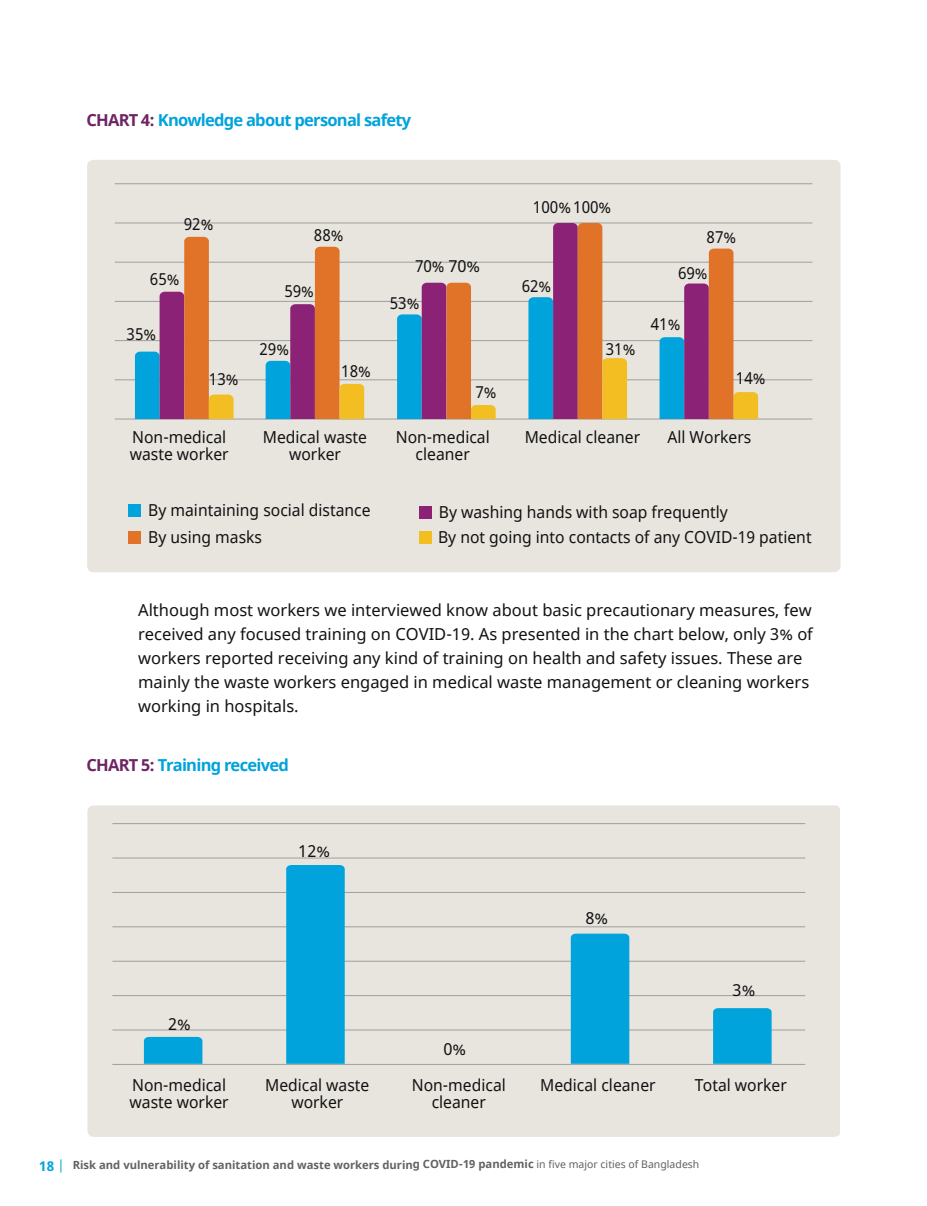
<style>
.page{position:relative;width:927px;height:1206px;background:#fff}
.page>*{position:absolute;margin:0;border:0;box-sizing:border-box;transform-origin:0 0}
.t1{font:16.5px/24px "Noto Sans";color:#121212}
.t2{font:16.5px/16.5px "Noto Sans";color:#121212;scale:.95 1}
.t3{font:16.5px/36px "Noto Sans";color:#121212;scale:.93 1}
.t4{font:700 16.5px "Noto Sans";letter-spacing:-.045em;color:#00a3db}
.t5{font:700 13.5px "Noto Sans";color:#00a3db}
.t6{font:700 11.25px "Noto Sans";letter-spacing:-.005em;color:#606362}
.s1{color:#6e2463}
.s2{font-weight:400;font-size:10.5px}
</style>
<div class="page">
<svg style="left:61px;top:1159px;width:1px;height:13px"></svg>
<div style="left:87px;top:160px;width:753px;height:412px;background:#e8e5df;border-radius:6px"></div>
<div style="left:129px;top:504px;width:12px;height:12px;background:#00a3db"></div>
<div style="left:129px;top:531px;width:12px;height:13px;background:#e17328"></div>
<div style="left:419px;top:506px;width:13px;height:12px;background:#8c2276"></div>
<div style="left:419px;top:531px;width:13px;height:13px;background:#f2be21"></div>
<hr style="left:115px;top:183px;width:697px;height:1px;background:#9d9f9e">
<hr style="left:115px;top:222px;width:697px;height:1px;background:#9d9f9e">
<hr style="left:115px;top:262px;width:697px;height:1px;background:#9d9f9e">
<hr style="left:115px;top:301px;width:697px;height:1px;background:#9d9f9e">
<hr style="left:115px;top:340px;width:697px;height:1px;background:#9d9f9e">
<hr style="left:115px;top:379px;width:697px;height:1px;background:#9d9f9e">
<hr style="left:115px;top:418px;width:697px;height:1px;background:#9d9f9e">
<svg style="left:528px;top:223px;width:99px;height:196px"></svg>
<svg style="left:659px;top:248px;width:99px;height:171px"></svg>
<svg style="left:397px;top:282px;width:98px;height:137px"></svg>
<svg style="left:265px;top:247px;width:99px;height:172px"></svg>
<svg style="left:135px;top:237px;width:98px;height:182px"></svg>
<div style="left:87px;top:805px;width:752px;height:331px;background:#e8e5df"></div>
<hr style="left:112px;top:1063px;width:693px;height:1px;background:#9d9f9e">
<hr style="left:112px;top:1029px;width:693px;height:1px;background:#9d9f9e">
<hr style="left:112px;top:994px;width:693px;height:1px;background:#9d9f9e">
<hr style="left:112px;top:960px;width:693px;height:1px;background:#9d9f9e">
<hr style="left:112px;top:926px;width:693px;height:1px;background:#9d9f9e">
<hr style="left:112px;top:891px;width:693px;height:1px;background:#9d9f9e">
<hr style="left:112px;top:857px;width:693px;height:1px;background:#9d9f9e">
<hr style="left:112px;top:823px;width:693px;height:1px;background:#9d9f9e">
<div style="left:144px;top:1036px;width:58px;height:27px;background:#00a3db"></div>
<div style="left:286px;top:864px;width:59px;height:199px;background:#00a3db"></div>
<div style="left:571px;top:933px;width:58px;height:130px;background:#00a3db"></div>
<div style="left:713px;top:1007px;width:58px;height:56px;background:#00a3db"></div>
<p class="t4" style="left:86px;top:108px;width:326px"><span class="s1">CHART 4:</span> Knowledge about personal safety</p>
<p class="t3" style="left:184px;top:206px;width:33px">92%</p>
<p class="t3" style="left:150px;top:262px;width:33px">65%</p>
<p class="t3" style="left:127px;top:317px;width:33px">35%</p>
<p class="t3" style="left:209px;top:362px;width:33px">13%</p>
<p class="t3" style="left:314px;top:217px;width:33px">88%</p>
<p class="t3" style="left:284px;top:274px;width:33px">59%</p>
<p class="t3" style="left:259px;top:332px;width:33px">29%</p>
<p class="t3" style="left:341px;top:353px;width:33px">18%</p>
<p class="t3" style="left:415px;top:249px;width:72px">70% 70%</p>
<p class="t3" style="left:390px;top:285px;width:33px">53%</p>
<p class="t3" style="left:475px;top:374px;width:24px">7%</p>
<p class="t3" style="left:533px;top:189px;width:86px">100% 100%</p>
<p class="t3" style="left:521px;top:268px;width:33px">62%</p>
<p class="t3" style="left:605px;top:332px;width:33px">31%</p>
<p class="t3" style="left:678px;top:219px;width:64px;text-indent:29px">87%<br>69%</p>
<p class="t3" style="left:650px;top:306px;width:33px">41%</p>
<p class="t3" style="left:736px;top:360px;width:33px">14%</p>
<p class="t2" style="left:130px;top:429px;width:106px">Non-medical waste worker</p>
<p class="t2" style="left:263px;top:429px;width:111px;text-align:center">Medical waste worker</p>
<p class="t2" style="left:396px;top:429px;width:100px;text-align:center">Non-medical cleaner</p>
<p class="t2" style="left:524px;top:429px;width:123px">Medical cleaner</p>
<p class="t2" style="left:667px;top:429px;width:90px">All Workers</p>
<p class="t2" style="left:148px;top:496px;width:235px;line-height:27.6px">By maintaining social distance<br>By using masks</p>
<p class="t2" style="left:438px;top:500px;width:395px;line-height:25.3px">By washing hands with soap frequently<br>By not going into contacts of any COVID-19 patient</p>
<p class="t1" style="left:138px;top:598px;width:676px">Although most workers we interviewed know about basic precautionary measures, few received any focused training on COVID-19. As presented in the chart below, only 3% of workers reported receiving any kind of training on health and safety issues. These are mainly the waste workers engaged in medical waste management or cleaning workers working in hospitals.</p>
<p class="t4" style="left:86px;top:753px;width:204px"><span class="s1">CHART 5:</span> Training received</p>
<p class="t1" style="left:298px;top:839px;width:33px">12%</p>
<p class="t1" style="left:168px;top:1012px;width:24px">2%</p>
<p class="t1" style="left:443px;top:1037px;width:24px">0%</p>
<p class="t1" style="left:585px;top:906px;width:24px">8%</p>
<p class="t1" style="left:732px;top:978px;width:24px">3%</p>
<p class="t2" style="left:130px;top:1077px;width:106px">Non-medical waste worker</p>
<p class="t2" style="left:265px;top:1077px;width:111px;text-align:center">Medical waste worker</p>
<p class="t2" style="left:412px;top:1077px;width:100px;text-align:center">Non-medical cleaner</p>
<p class="t2" style="left:540px;top:1076px;width:123px">Medical cleaner</p>
<p class="t2" style="left:694px;top:1077px;width:98px">Total worker</p>
<p class="t5" style="left:39px;top:1155px;width:16px">18</p>
<p class="t6" style="left:73px;top:1156px;width:628px">Risk and vulnerability of sanitation and waste workers during COVID-19 pandemic <span class="s2">in five major cities of Bangladesh</span></p>
</div>
